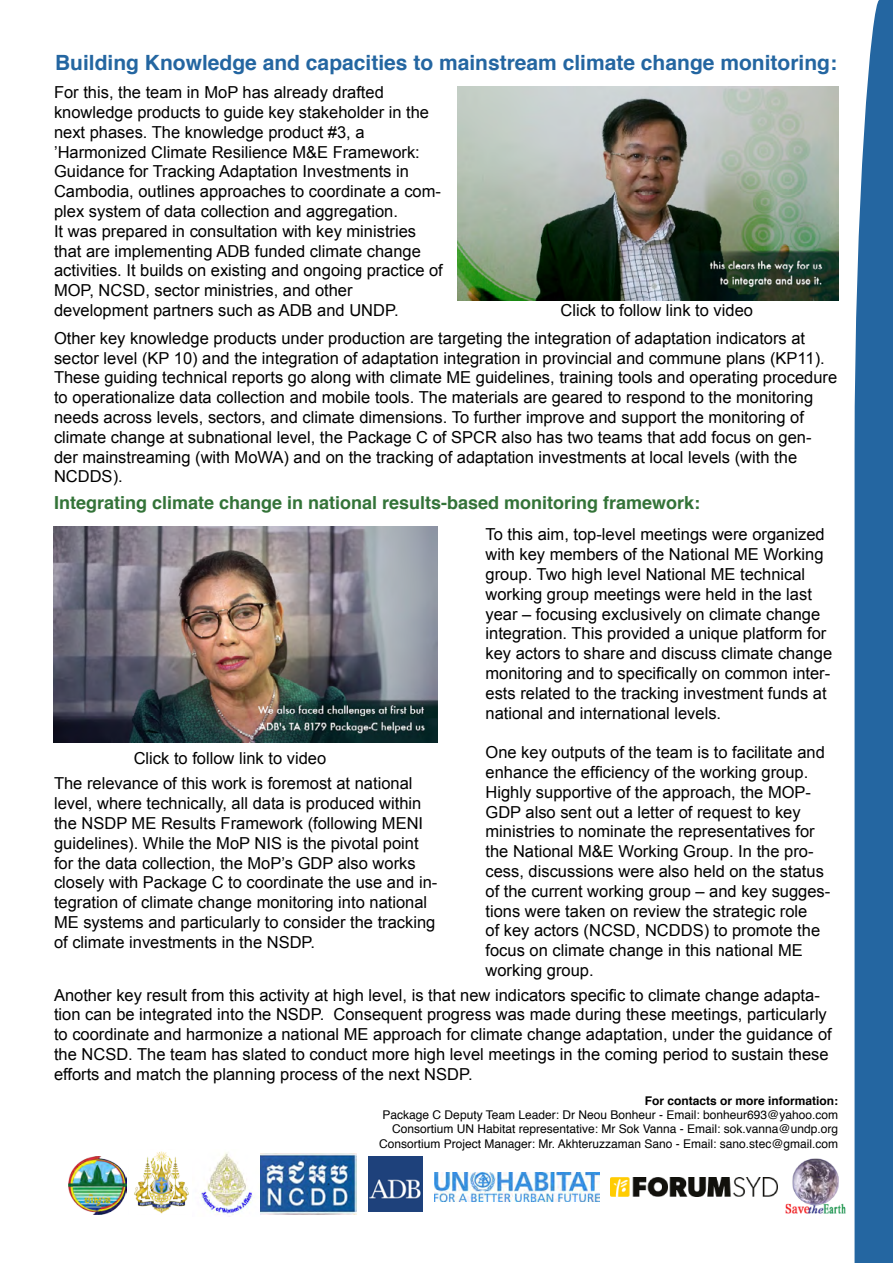
<style>
.page{position:relative;width:893px;height:1263px;background:#fff}
.page>*{position:absolute;margin:0;border:0;box-sizing:border-box;transform-origin:0 0}
.t1{font:700 21px "Helvetica";color:#2466a1}
.t2{font:700 18px "Helvetica";color:#337338}
.t3{font:16.5px/19.8px "Arial";color:#000}
.t4{font:12px/14.4px "Helvetica";color:#000;text-align:right}
.t5{font:700 12px "Helvetica";color:#000}
</style>
<div class="page">
<svg style="left:854px;top:0;width:39px;height:1263px;background:#3a75aa"></svg>
<img style="left:53px;top:527px;width:384px;height:216px">
<img style="left:457px;top:86px;width:382px;height:214px">
<img style="left:200px;top:1152px;width:54px;height:63px">
<img style="left:611px;top:1177px;width:167px;height:19px">
<img style="left:785px;top:1158px;width:61px;height:56px">
<img style="left:434px;top:1172px;width:166px;height:30px">
<img style="left:368px;top:1157px;width:54px;height:54px">
<img style="left:69px;top:1157px;width:58px;height:58px">
<img style="left:134px;top:1151px;width:55px;height:63px">
<img style="left:260px;top:1153px;width:96px;height:61px">
<p class="t1" style="left:55px;top:45px;width:783px">Building Knowledge and capacities to mainstream climate change monitoring:</p>
<p class="t3" style="left:54px;top:83px;width:390px">For this, the team in MoP has already drafted knowledge products to guide key stakeholder in the next phases. The knowledge product #3, a ’Harmonized Climate Resilience M&amp;E Framework:<br>Guidance for Tracking Adaptation Investments in Cambodia, outlines approaches to coordinate a com&shy;plex system of data collection and aggregation.<br>It was prepared in consultation with key ministries that are implementing ADB funded climate change activities. It builds on existing and ongoing practice of MOP, NCSD, sector ministries, and other development partners such as ADB and UNDP.</p>
<p class="t3" style="left:54px;top:328px;width:785px">Other key knowledge products under production are targeting the integration of adaptation indicators at sector level (KP 10) and the integration of adaptation integration in provincial and commune plans (KP11).<br>These guiding technical reports go along with climate ME guidelines, training tools and operating procedure to operationalize data collection and mobile tools. The materials are geared to respond to the monitoring needs across levels, sectors, and climate dimensions. To further improve and support the monitoring of climate change at subnational level, the Package C of SPCR also has two teams that add focus on gen&shy;der mainstreaming (with MoWA) and on the tracking of adaptation investments at local levels (with the NCDDS).</p>
<p class="t3" style="left:560px;top:301px;width:194px">Click to follow link to video</p>
<p class="t2" style="left:54px;top:488px;width:648px">Integrating climate change in national results-based monitoring framework:</p>
<p class="t3" style="left:134px;top:748px;width:194px">Click to follow link to video</p>
<p class="t3" style="left:54px;top:774px;width:385px">The relevance of this work is foremost at national level, where technically, all data is produced within the NSDP ME Results Framework (following MENI guidelines). While the MoP NIS is the pivotal point for the data collection, the MoP’s GDP also works closely with Package C to coordinate the use and in&shy;tegration of climate change monitoring into national ME systems and particularly to consider the tracking of climate investments in the NSDP.</p>
<p class="t3" style="left:485px;top:525px;width:348px">To this aim, top-level meetings were organized with key members of the National ME Working group. Two high level National ME technical working group meetings were held in the last year – focusing exclusively on climate change integration. This provided a unique platform for key actors to share and discuss climate change monitoring and to specifically on common inter&shy;ests related to the tracking investment funds at national and international levels.</p>
<p class="t3" style="left:485px;top:743px;width:346px">One key outputs of the team is to facilitate and enhance the efficiency of the working group.<br>Highly supportive of the approach, the MOP-GDP also sent out a letter of request to key ministries to nominate the representatives for the National M&amp;E Working Group. In the pro&shy;cess, discussions were also held on the status of the current working group – and key sugges&shy;tions were taken on review the strategic role<br>of key actors (NCSD, NCDDS) to promote the focus on climate change in this national ME working group.</p>
<p class="t3" style="left:54px;top:985px;width:779px">Another key result from this activity at high level, is that new indicators specific to climate change adapta&shy;tion can be integrated into the NSDP. Consequent progress was made during these meetings, particularly to coordinate and harmonize a national ME approach for climate change adaptation, under the guidance of the NCSD. The team has slated to conduct more high level meetings in the coming period to sustain these efforts and match the planning process of the next NSDP.</p>
<p class="t5" style="left:645px;top:1090px;width:195px">For contacts or more information:</p>
<p class="t4" style="left:379px;top:1108px;width:461px">Package C Deputy Team Leader: Dr Neou Bonheur - Email: bonheur693@yahoo.com<br>Consortium UN Habitat representative: Mr Sok Vanna - Email: sok.vanna@undp.org<br>Consortium Project Manager: Mr. Akhteruzzaman Sano - Email: sano.stec@gmail.com</p>
</div>
